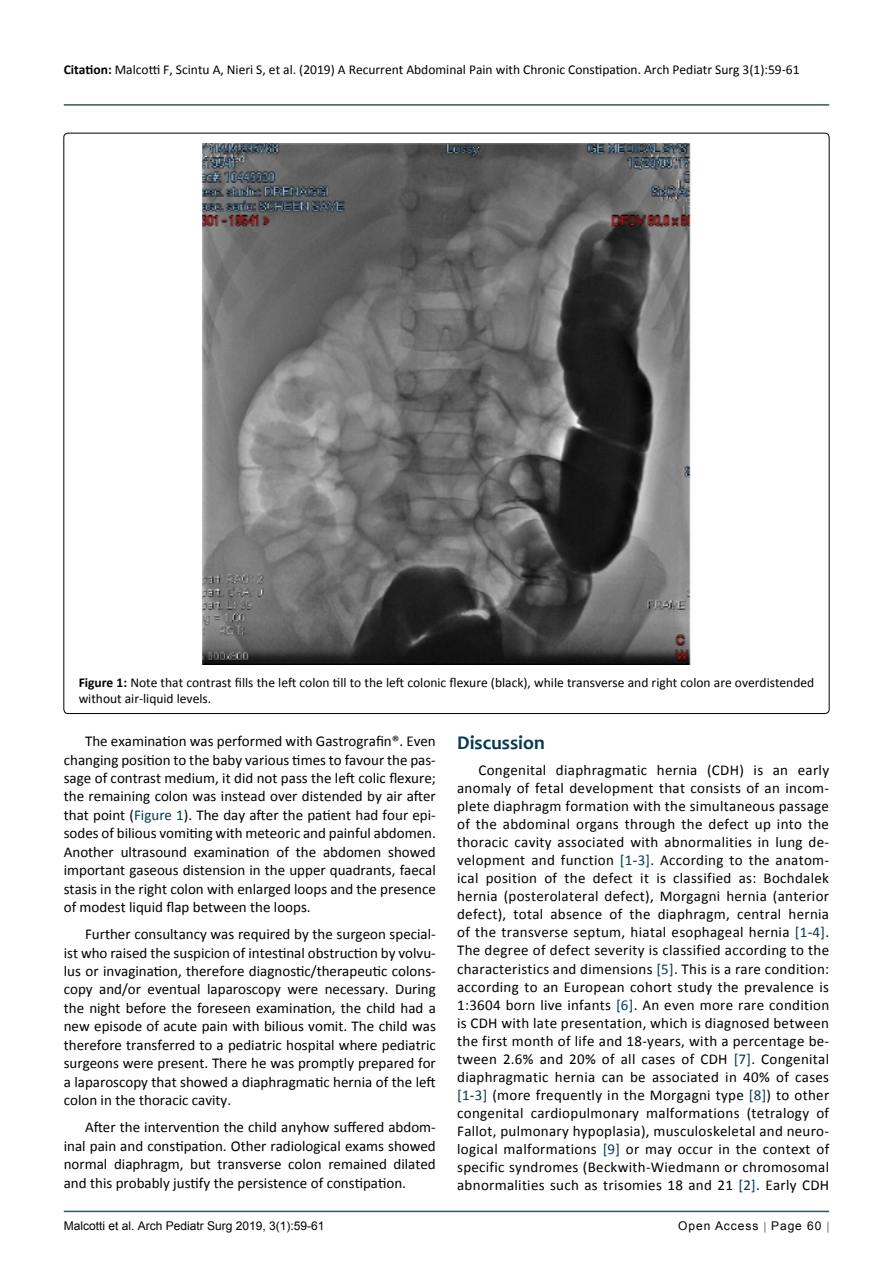
<style>
.page{position:relative;width:893px;height:1263px;background:#fff}
.page>*{position:absolute;margin:0;border:0;box-sizing:border-box;transform-origin:0 0}
.t1{font:700 19.5px "Candara";color:#073950}
.t2{font:15px/18px "Calibri";color:#000;text-align:justify}
.t3{font:13.5px/16.2px "Calibri";color:#000}
.t4{font:12px "Arial";color:#000}
.t5{font:12px "Arial";letter-spacing:.08em;color:#000}
.s1{font-weight:700}
.s2{color:#073950}
</style>
<div class="page">
<hr style="left:64px;top:1211px;width:765px;height:1px;background:#073950">
<hr style="left:64px;top:104px;width:765px;height:2px;background:#073950">
<img style="left:203px;top:143px;width:487px;height:521px">
<p class="t3" style="left:64px;top:61px;width:737px"><span class="s1">Citation:</span> Malcotti F, Scintu A, Nieri S, et al. (2019) A Recurrent Abdominal Pain with Chronic Constipation. Arch Pediatr Surg 3(1):59-61</p>
<p class="t3" style="left:79px;top:675px;width:737px"><span class="s1">Figure 1:</span> Note that contrast fills the left colon till to the left colonic flexure (black), while transverse and right colon are overdistended without air-liquid levels.</p>
<p class="t2" style="left:64px;top:732px;width:374px;line-height:18.5px;text-indent:21px">The examination was performed with Gastrografin®. Even changing position to the baby various times to favour the pas&shy;sage of contrast medium, it did not pass the left colic flexure; the remaining colon was instead over distended by air after that point (<span class="s2">Figure 1</span>). The day after the patient had four epi&shy;sodes of bilious vomiting with meteoric and painful abdomen.<br>Another ultrasound examination of the abdomen showed important gaseous distension in the upper quadrants, faecal stasis in the right colon with enlarged loops and the presence of modest liquid flap between the loops.</p>
<p class="t2" style="left:64px;top:925px;width:374px;line-height:18.5px;text-indent:21px">Further consultancy was required by the surgeon special&shy;ist who raised the suspicion of intestinal obstruction by volvu&shy;lus or invagination, therefore diagnostic/therapeutic colons&shy;copy and/or eventual laparoscopy were necessary. During the night before the foreseen examination, the child had a new episode of acute pain with bilious vomit. The child was therefore transferred to a pediatric hospital where pediatric surgeons were present. There he was promptly prepared for a laparoscopy that showed a diaphragmatic hernia of the left colon in the thoracic cavity.</p>
<p class="t2" style="left:64px;top:1118px;width:374px;line-height:18.6px;text-indent:21px">After the intervention the child anyhow suffered abdom&shy;inal pain and constipation. Other radiological exams showed normal diaphragm, but transverse colon remained dilated and this probably justify the persistence of constipation.</p>
<h1 class="t1" style="left:457px;top:730px;width:89px">Discussion</h1>
<p class="t2" style="left:457px;top:761px;width:374px;text-indent:21px">Congenital diaphragmatic hernia (CDH) is an early anomaly of fetal development that consists of an incom&shy;plete diaphragm formation with the simultaneous passage of the abdominal organs through the defect up into the thoracic cavity associated with abnormalities in lung de&shy;velopment and function <span class="s2">[1</span>-<span class="s2">3]</span>. According to the anatom&shy;ical position of the defect it is classified as: Bochdalek hernia (posterolateral defect), Morgagni hernia (anterior defect), total absence of the diaphragm, central hernia of the transverse septum, hiatal esophageal hernia <span class="s2">[1</span>-<span class="s2">4]</span>.<br>The degree of defect severity is classified according to the characteristics and dimensions <span class="s2">[5]</span>. This is a rare condition: according to an European cohort study the prevalence is 1:3604 born live infants <span class="s2">[6]</span>. An even more rare condition is CDH with late presentation, which is diagnosed between the first month of life and 18-years, with a percentage be&shy;tween 2.6% and 20% of all cases of CDH <span class="s2">[7]</span>. Congenital diaphragmatic hernia can be associated in 40% of cases <span class="s2">[1</span>-<span class="s2">3]</span> (more frequently in the Morgagni type <span class="s2">[8]</span>) to other congenital cardiopulmonary malformations (tetralogy of Fallot, pulmonary hypoplasia), musculoskeletal and neuro&shy;logical malformations <span class="s2">[9]</span> or may occur in the context of specific syndromes (Beckwith-Wiedmann or chromosomal abnormalities such as trisomies 18 and 21 <span class="s2">[2]</span>. Early CDH</p>
<p class="t4" style="left:64px;top:1218px;width:262px">Malcotti et al. Arch Pediatr Surg 2019, 3(1):59-61</p>
<p class="t5" style="left:678px;top:1218px;width:145px">Open Access Page 60</p>
</div>
